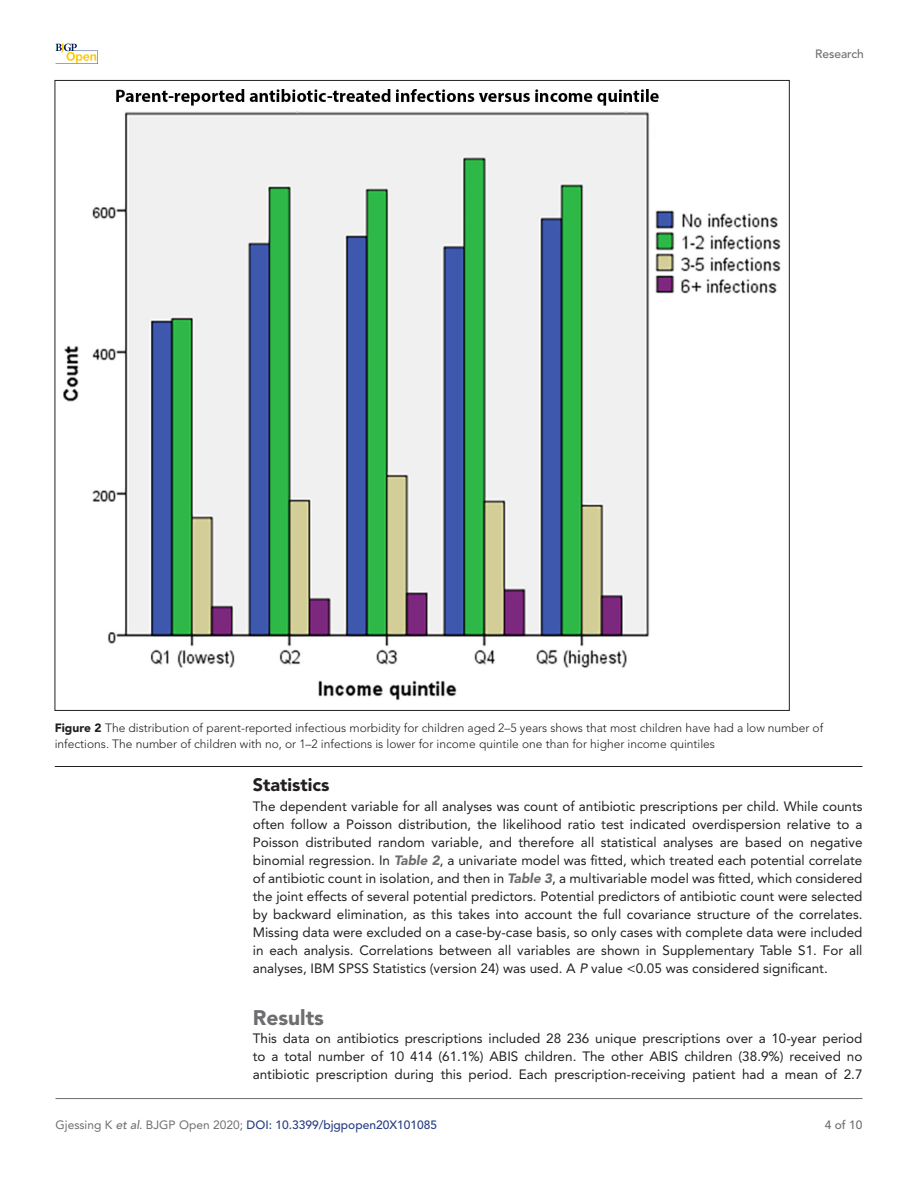
<style>
.page{position:relative;width:918px;height:1188px;background:#fff}
.page>*{position:absolute;margin:0;border:0;box-sizing:border-box;transform-origin:0 0}
.t1{font:900 21px "Avenir LT Std";color:#6e6d70}
.t2{font:900 18px "Avenir LT Std";color:#231f20}
.t3{font:13.5px/18px "Avenir LT Std";color:#231f20;text-align:justify}
.t4{font:300 12px/16.5px "Avenir LT Std";color:#231f20}
.t5{font:500 12px "Avenir LT Std";color:#283d84}
.t6{font:500 12px "Avenir LT Std";color:#6e6d70}
.t7{font:500 12px "Avenir LT Std";color:#6e6e6d}
.s1{font-weight:900}
.s2{font-weight:900;font-style:italic;color:#6e6d70}
.s3{font-style:italic}
.s4{font-weight:400;color:#6e6e6d}
.s5{font-style:italic;color:#6e6e6d}
</style>
<div class="page">
<hr style="left:56px;top:1098px;width:806px;height:1px;background:#6e6e6d">
<svg style="left:56px;top:44px;width:42px;height:20px"></svg>
<hr style="left:55px;top:766px;width:807px;height:1px;background:#231f20">
<img style="left:64px;top:89px;width:716px;height:612px">
<p class="t6" style="left:815px;top:47px;width:50px">Research</p>
<p class="t4" style="left:55px;top:719px;width:770px"><span class="s1">Figure 2</span> The distribution of parent-reported infectious morbidity for children aged 2–5 years shows that most children have had a low number of infections. The number of children with no, or 1–2 infections is lower for income quintile one than for higher income quintiles</p>
<h2 class="t2" style="left:253px;top:774px;width:78px">Statistics</h2>
<p class="t3" style="left:253px;top:797px;width:611px">The dependent variable for all analyses was count of antibiotic prescriptions per child. While counts often follow a Poisson distribution, the likelihood ratio test indicated overdispersion relative to a Poisson distributed random variable, and therefore all statistical analyses are based on negative binomial regression. In <span class="s2">Table 2</span>, a univariate model was fitted, which treated each potential correlate of antibiotic count in isolation, and then in <span class="s2">Table 3</span>, a multivariable model was fitted, which considered the joint effects of several potential predictors. Potential predictors of antibiotic count were selected by backward elimination, as this takes into account the full covariance structure of the correlates.<br>Missing data were excluded on a case-by-case basis, so only cases with complete data were included in each analysis. Correlations between all variables are shown in Supplementary Table S1. For all analyses, IBM SPSS Statistics (version 24) was used. A <span class="s3">P</span> value &lt;0.05 was considered significant.</p>
<h1 class="t1" style="left:253px;top:1005px;width:73px">Results</h1>
<p class="t3" style="left:253px;top:1030px;width:611px">This data on antibiotics prescriptions included 28 236 unique prescriptions over a 10-year period to a total number of 10 414 (61.1%) ABIS children. The other ABIS children (38.9%) received no antibiotic prescription during this period. Each prescription-receiving patient had a mean of 2.7</p>
<p class="t5" style="left:56px;top:1118px;width:383px"><span class="s4">Gjessing K</span> <span class="s5">et al</span><span class="s4">. BJGP Open 2020;</span> DOI: 10.3399/bjgpopen20X101085</p>
<p class="t7" style="left:825px;top:1118px;width:39px">4 of 10</p>
</div>
